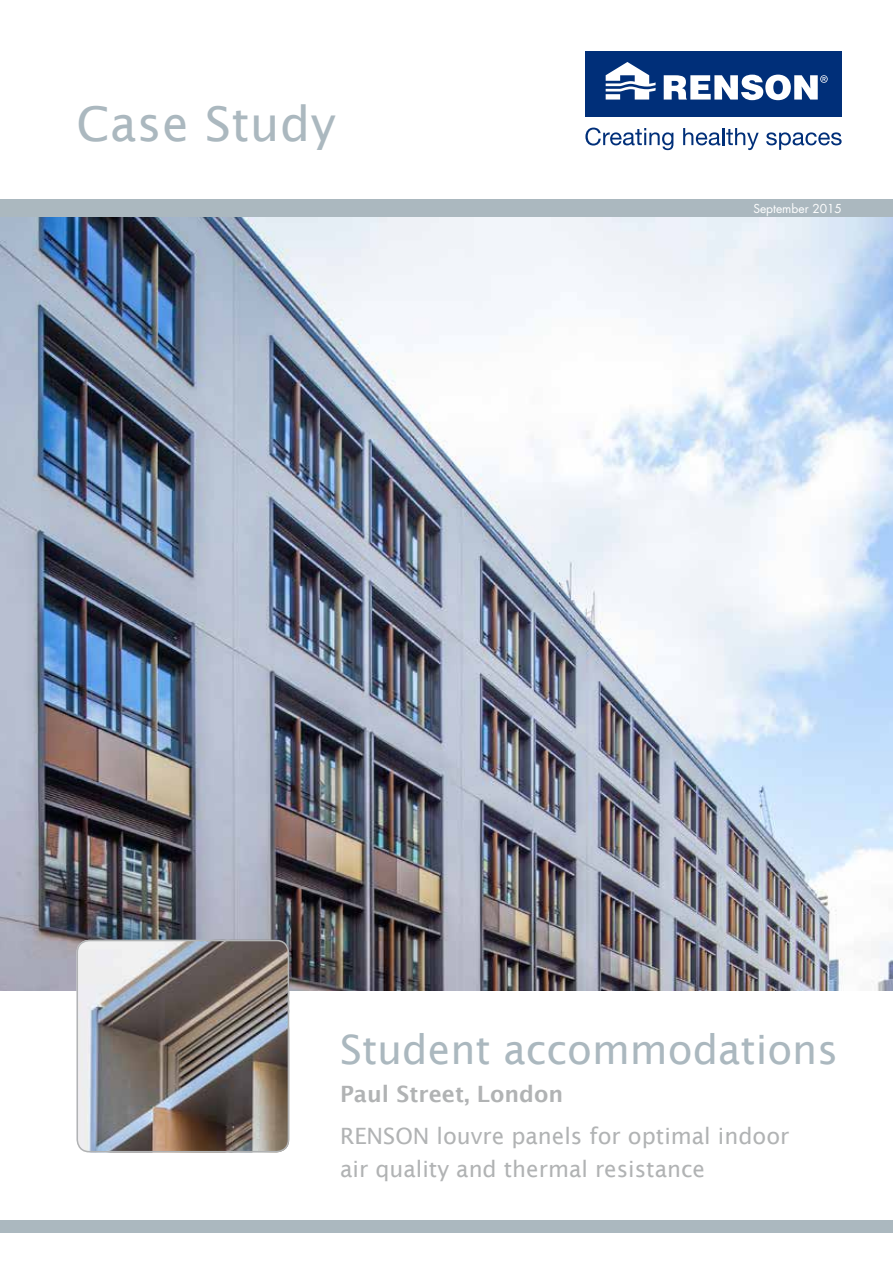
<style>
.page{position:relative;width:893px;height:1263px;background:#fff}
.page>*{position:absolute;margin:0;border:0;box-sizing:border-box;transform-origin:0 0}
.t1{font:48px "Lucida Sans";letter-spacing:.01em;color:#abb8bf}
.t2{font:40.5px "Lucida Sans";color:#abb8bf}
.t3{font:22.5px/33px "Lucida Sans";color:#b1b3b4}
.t4{font:600 22.5px "Lucida Sans";color:#b1b3b4}
.t5{font:12px "Futura Std";color:#fff}
</style>
<div class="page">
<img style="left:0;top:217px;width:893px;height:774px">
<div style="left:585px;top:51px;width:257px;height:65px;background:#002f79"></div>
<svg style="left:606px;top:62px;width:50px;height:38px"></svg>
<svg style="left:664px;top:75px;width:164px;height:25px"></svg>
<svg style="left:585px;top:128px;width:88px;height:22px"></svg>
<svg style="left:683px;top:128px;width:76px;height:22px"></svg>
<svg style="left:766px;top:132px;width:76px;height:18px"></svg>
<img style="left:77px;top:940px;width:212px;height:212px">
<div style="left:77px;top:940px;width:212px;height:212px;border:2px solid #b1b3b4;border-radius:12px"></div>
<div style="left:0;top:200px;width:893px;height:17px;background:#abb8bf"></div>
<div style="left:0;top:1220px;width:893px;height:13px;background:#abb8bf"></div>
<h1 class="t1" style="left:77px;top:97px;width:261px">Case Study</h1>
<p class="t5" style="left:753px;top:201px;width:90px">September 2015</p>
<h2 class="t2" style="left:340px;top:1026px;width:499px">Student accommodations</h2>
<p class="t4" style="left:340px;top:1081px;width:225px">Paul Street, London</p>
<p class="t3" style="left:340px;top:1119px;width:451px">RENSON louvre panels for optimal indoor air quality and thermal resistance</p>
</div>
